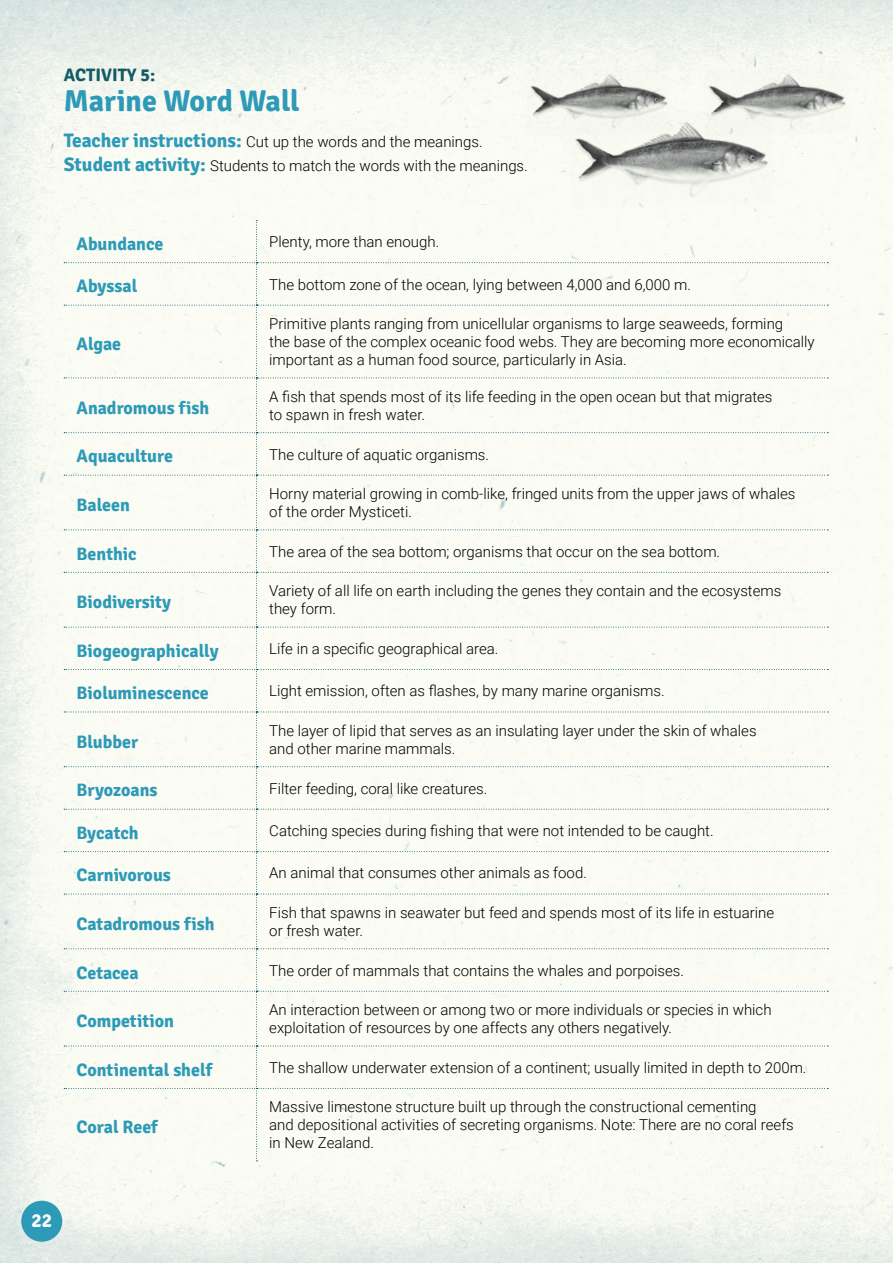
<style>
.page{position:relative;width:893px;height:1263px;background:#fff}
.page>*{position:absolute;margin:0;border:0;box-sizing:border-box;transform-origin:0 0}
.t1{font:700 30px "Signika";color:#2d9ab7}
.t2{font:700 19.5px "Signika";color:#fff}
.t3{font:700 18px "Signika";color:#2d9ab7}
.t4{font:700 18px "Signika";color:#135b64}
.t5{font:300 15px/18px "Roboto";color:#000}
.s1{font-family:"Signika";font-weight:700;font-size:19.5px;color:#2d9ab7}
</style>
<div class="page">
<img style="left:0;top:0;width:893px;height:1263px">
<div style="left:21px;top:1201px;width:41px;height:41px;background:#2d9ab7;border-radius:50%"></div>
<div style="left:64px;top:220px;width:764px;height:941px;background:#fbfcf4"></div>
<p class="t4" style="left:64px;top:64px;width:93px">ACTIVITY 5:</p>
<h1 class="t1" style="left:64px;top:83px;width:237px">Marine Word Wall</h1>
<p class="t5" style="left:64px;top:129px;width:466px;line-height:23.7px"><span class="s1">Teacher instructions:</span> Cut up the words and the meanings.<br><span class="s1">Student activity:</span> Students to match the words with the meanings.</p>
<p class="t3" style="left:77px;top:233px;width:88px">Abundance</p>
<p class="t5" style="left:269px;top:232px;width:172px">Plenty, more than enough.</p>
<p class="t3" style="left:77px;top:275px;width:62px">Abyssal</p>
<p class="t5" style="left:269px;top:275px;width:423px">The bottom zone of the ocean, lying between 4,000 and 6,000 m.</p>
<p class="t3" style="left:77px;top:333px;width:46px">Algae</p>
<p class="t5" style="left:269px;top:314px;width:547px">Primitive plants ranging from unicellular organisms to large seaweeds, forming<br>the base of the complex oceanic food webs. They are becoming more economically important as a human food source, particularly in Asia.</p>
<p class="t3" style="left:77px;top:397px;width:134px">Anadromous fish</p>
<p class="t5" style="left:269px;top:387px;width:505px">A fish that spends most of its life feeding in the open ocean but that migrates to spawn in fresh water.</p>
<p class="t3" style="left:77px;top:445px;width:98px">Aquaculture</p>
<p class="t5" style="left:269px;top:445px;width:221px">The culture of aquatic organisms.</p>
<p class="t3" style="left:77px;top:494px;width:55px">Baleen</p>
<p class="t5" style="left:269px;top:484px;width:528px">Horny material growing in comb-like, fringed units from the upper jaws of whales of the order Mysticeti.</p>
<p class="t3" style="left:77px;top:543px;width:62px">Benthic</p>
<p class="t5" style="left:269px;top:542px;width:452px">The area of the sea bottom; organisms that occur on the sea bottom.</p>
<p class="t3" style="left:77px;top:591px;width:96px">Biodiversity</p>
<p class="t5" style="left:269px;top:581px;width:514px">Variety of all life on earth including the genes they contain and the ecosystems they form.</p>
<p class="t3" style="left:77px;top:640px;width:144px">Biogeographically</p>
<p class="t5" style="left:269px;top:639px;width:231px">Life in a specific geographical area.</p>
<p class="t3" style="left:77px;top:682px;width:134px">Bioluminescence</p>
<p class="t5" style="left:269px;top:681px;width:397px">Light emission, often as flashes, by many marine organisms.</p>
<p class="t3" style="left:77px;top:731px;width:63px">Blubber</p>
<p class="t5" style="left:269px;top:721px;width:489px">The layer of lipid that serves as an insulating layer under the skin of whales and other marine mammals.</p>
<p class="t3" style="left:77px;top:779px;width:83px">Bryozoans</p>
<p class="t5" style="left:269px;top:779px;width:220px">Filter feeding, coral like creatures.</p>
<p class="t3" style="left:77px;top:822px;width:64px">Bycatch</p>
<p class="t5" style="left:269px;top:821px;width:446px">Catching species during fishing that were not intended to be caught.</p>
<p class="t3" style="left:77px;top:864px;width:96px">Carnivorous</p>
<p class="t5" style="left:269px;top:863px;width:319px">An animal that consumes other animals as food.</p>
<p class="t3" style="left:77px;top:913px;width:140px">Catadromous fish</p>
<p class="t5" style="left:269px;top:903px;width:506px">Fish that spawns in seawater but feed and spends most of its life in estuarine or fresh water.</p>
<p class="t3" style="left:77px;top:961px;width:64px">Cetacea</p>
<p class="t5" style="left:269px;top:961px;width:416px">The order of mammals that contains the whales and porpoises.</p>
<p class="t3" style="left:77px;top:1010px;width:99px">Competition</p>
<p class="t5" style="left:269px;top:1000px;width:504px">An interaction between or among two or more individuals or species in which exploitation of resources by one affects any others negatively.</p>
<p class="t3" style="left:77px;top:1059px;width:137px">Continental shelf</p>
<p class="t5" style="left:269px;top:1058px;width:539px">The shallow underwater extension of a continent; usually limited in depth to 200m.</p>
<p class="t3" style="left:77px;top:1116px;width:83px">Coral Reef</p>
<p class="t5" style="left:269px;top:1097px;width:526px">Massive limestone structure built up through the constructional cementing<br>and depositional activities of secreting organisms. Note: There are no coral reefs in New Zealand.</p>
<h2 class="t2" style="left:31px;top:1208px;width:22px">22</h2>
</div>
